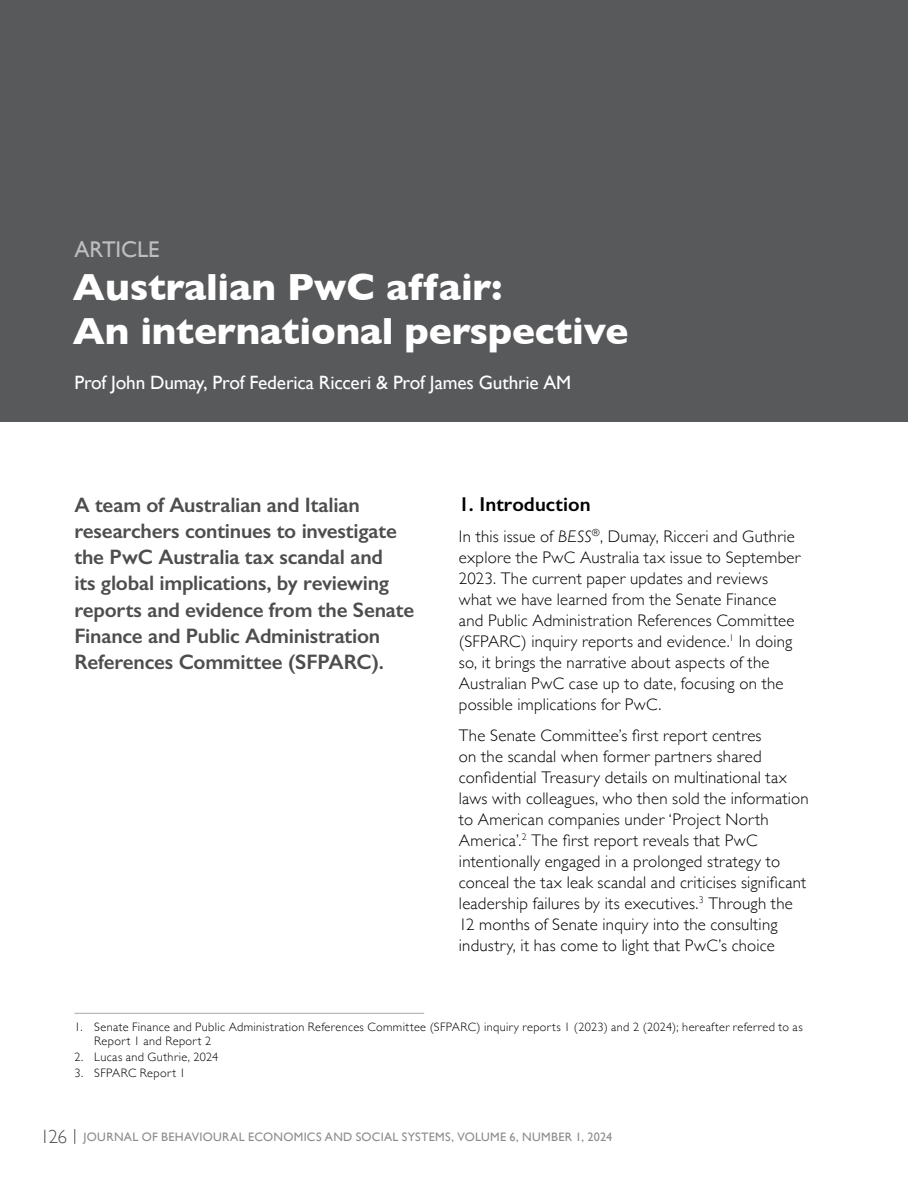
<style>
.page{position:relative;width:908px;height:1191px;background:#fff}
.page>*{position:absolute;margin:0;border:0;box-sizing:border-box;transform-origin:0 0}
.t1{font:700 38.5px/43.8px "Gill Sans";letter-spacing:-.005em;color:#fff}
.t2{font:22.75px "Gill Sans";letter-spacing:-.01em;color:#bcbec0}
.t3{font:600 21px/26.2px "Gill Sans";letter-spacing:-.01em;color:#4d4d4f}
.t4{font:600 20.12px "Gill Sans";letter-spacing:.005em;color:#000}
.t5{font:19.25px "Gill Sans";letter-spacing:-.01em;color:#fff}
.t6{font:300 16.8px/21px "Gill Sans";letter-spacing:.015em;color:#000}
.t7{font:300 12.25px/13.7px "Gill Sans";letter-spacing:.03em;color:#000}
.t8{font:12.25px "Gill Sans";letter-spacing:.025em;color:#8a8c8e}
.s1{font-style:italic}
.s2{font-weight:300;font-size:19.25px;color:#4d4d4f}
</style>
<div class="page">
<svg style="left:74px;top:1129px;width:1px;height:14px"></svg>
<div style="left:0;top:0;width:908px;height:422px;background:#58595b"></div>
<hr style="left:74px;top:1013px;width:350px;height:1px;background:#a7a9ac">
<h2 class="t2" style="left:74px;top:235px;width:87px">ARTICLE</h2>
<h1 class="t1" style="left:73px;top:265px;width:557px">Australian PwC affair:<br>An international perspective</h1>
<p class="t5" style="left:74px;top:371px;width:498px">Prof John Dumay, Prof Federica Ricceri &amp; Prof James Guthrie AM</p>
<p class="t3" style="left:74px;top:491px;width:341px">A team of Australian and Italian researchers continues to investigate the PwC Australia tax scandal and<br>its global implications, by reviewing reports and evidence from the Senate Finance and Public Administration References Committee (SFPARC).</p>
<p class="t4" style="left:459px;top:492px;width:133px">1. Introduction</p>
<p class="t6" style="left:459px;top:525px;width:343px">In this issue of <span class="s1">BESS</span><sup>®</sup>, Dumay, Ricceri and Guthrie explore the PwC Australia tax issue to September 2023. The current paper updates and reviews what we have learned from the Senate Finance and Public Administration References Committee (SFPARC) inquiry reports and evidence.<sup>1</sup> In doing so, it brings the narrative about aspects of the Australian PwC case up to date, focusing on the possible implications for PwC.</p>
<p class="t6" style="left:459px;top:724px;width:351px">The Senate Committee’s first report centres<br>on the scandal when former partners shared confidential Treasury details on multinational tax laws with colleagues, who then sold the information to American companies under ‘Project North America’.<sup>2</sup> The first report reveals that PwC intentionally engaged in a prolonged strategy to conceal the tax leak scandal and criticises significant leadership failures by its executives.<sup>3</sup> Through the 12 months of Senate inquiry into the consulting industry, it has come to light that PwC’s choice</p>
<p class="t7" style="left:94px;top:1019px;width:710px;text-indent:-20px">1. Senate Finance and Public Administration References Committee (SFPARC) inquiry reports 1 (2023) and 2 (2024); hereafter referred to as<br>Report 1 and Report 2</p>
<p class="t7" style="left:74px;top:1049px;width:145px">2. Lucas and Guthrie, 2024</p>
<p class="t7" style="left:74px;top:1065px;width:113px">3. SFPARC Report 1</p>
<p class="t8" style="left:40px;top:1129px;width:573px"><span class="s2">126</span> JOURNAL OF BEHAVIOURAL ECONOMICS AND SOCIAL SYSTEMS, VOLUME 6, NUMBER 1, 2024</p>
</div>
